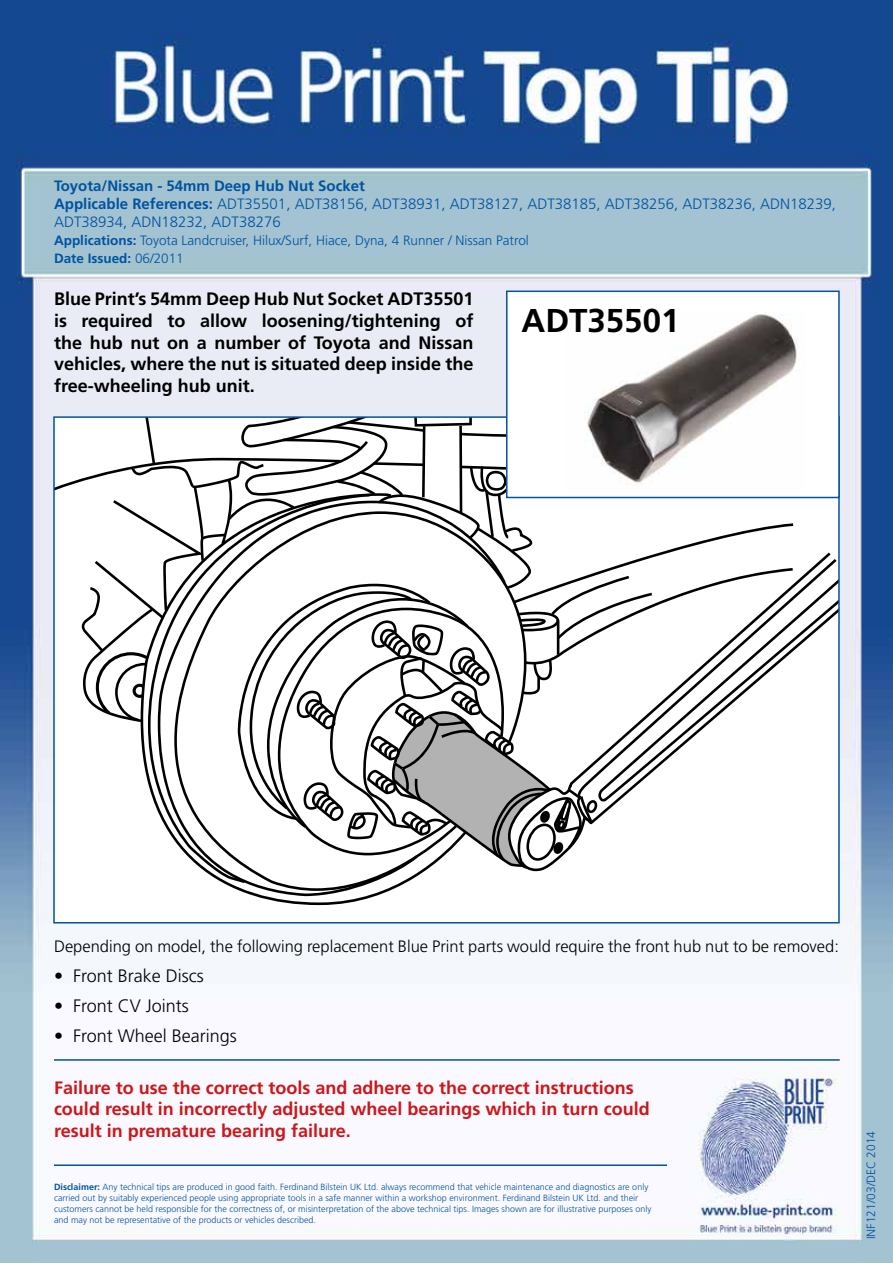
<style>
.page{position:relative;width:893px;height:1263px;background:#fff}
.page>*{position:absolute;margin:0;border:0;box-sizing:border-box;transform-origin:0 0}
.t1{font:700 33px "Frutiger";color:#000}
.t2{font:700 18px/21.6px "Frutiger";color:#000;text-align:justify}
.t3{font:700 18px/21.6px "Frutiger";color:#cd171a}
.t4{font:300 18px "Frutiger";color:#000}
.t5{font:300 16.5px "Frutiger";color:#000}
.t6{font:300 15px/18px "Frutiger";color:#0053a1}
.t7{font:300 13.5px/18px "Frutiger";color:#0053a1}
.t8{font:300 12px "Frutiger";color:#0053a1}
.t9{font:300 9px/10.8px "Frutiger";color:#0053a1}
.s1{font-weight:700}
</style>
<div class="page">
<img style="left:0;top:0;width:893px;height:1263px">
<img style="left:56px;top:498px;width:761px;height:422px">
<svg style="left:141px;top:868px;width:326px;height:37px"></svg>
<svg style="left:158px;top:868px;width:348px;height:28px"></svg>
<svg style="left:148px;top:868px;width:222px;height:15px"></svg>
<svg style="left:521px;top:801px;width:316px;height:70px"></svg>
<svg style="left:793px;top:559px;width:43px;height:240px"></svg>
<svg style="left:56px;top:419px;width:737px;height:449px"></svg>
<div style="left:507px;top:291px;width:332px;height:206px;background:#fff"></div>
<img style="left:585px;top:312px;width:212px;height:172px">
<div style="left:506px;top:291px;width:334px;height:207px;border:2px solid #0053a1"></div>
<hr style="left:54px;top:1059px;width:786px;height:2px;background:#0053a1">
<hr style="left:54px;top:1164px;width:613px;height:2px;background:#0053a1">
<h3 class="t6" style="left:54px;top:177px;width:783px"><span class="s1">Toyota/Nissan - 54mm Deep Hub Nut Socket<br>Applicable References:</span> ADT35501, ADT38156, ADT38931, ADT38127, ADT38185, ADT38256, ADT38236, ADN18239,<br>ADT38934, ADN18232, ADT38276</h3>
<h3 class="t7" style="left:54px;top:232px;width:476px"><span class="s1">Applications:</span> Toyota Landcruiser, Hilux/Surf, Hiace, Dyna, 4 Runner / Nissan Patrol<br><span class="s1">Date Issued:</span> 06/2011</h3>
<h2 class="t2" style="left:54px;top:288px;width:421px">Blue Print’s 54mm Deep Hub Nut Socket ADT35501 is required to allow loosening/tightening of the hub nut on a number of Toyota and Nissan vehicles, where the nut is situated deep inside the free-wheeling hub unit.</h2>
<h1 class="t1" style="left:522px;top:301px;width:159px">ADT35501</h1>
<h3 class="t5" style="left:54px;top:937px;width:786px">Depending on model, the following replacement Blue Print parts would require the front hub nut to be removed:</h3>
<h2 class="t4" style="left:54px;top:965px;width:151px">• Front Brake Discs</h2>
<h2 class="t4" style="left:54px;top:995px;width:136px">• Front CV Joints</h2>
<h2 class="t4" style="left:54px;top:1026px;width:184px">• Front Wheel Bearings</h2>
<h2 class="t3" style="left:54px;top:1076px;width:597px">Failure to use the correct tools and adhere to the correct instructions could result in incorrectly adjusted wheel bearings which in turn could result in premature bearing failure.</h2>
<p class="t9" style="left:54px;top:1182px;width:599px"><span class="s1">Disclaimer:</span> Any technical tips are produced in good faith. Ferdinand Bilstein UK Ltd. always recommend that vehicle maintenance and diagnostics are only carried out by suitably experienced people using appropriate tools in a safe manner within a workshop environment. Ferdinand Bilstein UK Ltd. and their customers cannot be held responsible for the correctness of, or misinterpretation of the above technical tips. Images shown are for illustrative purposes only and may not be representative of the products or vehicles described.</p>
<h3 class="t8" style="left:864px;top:1239px;width:110px;rotate:-90deg">INF121/03/DEC 2014</h3>
</div>
